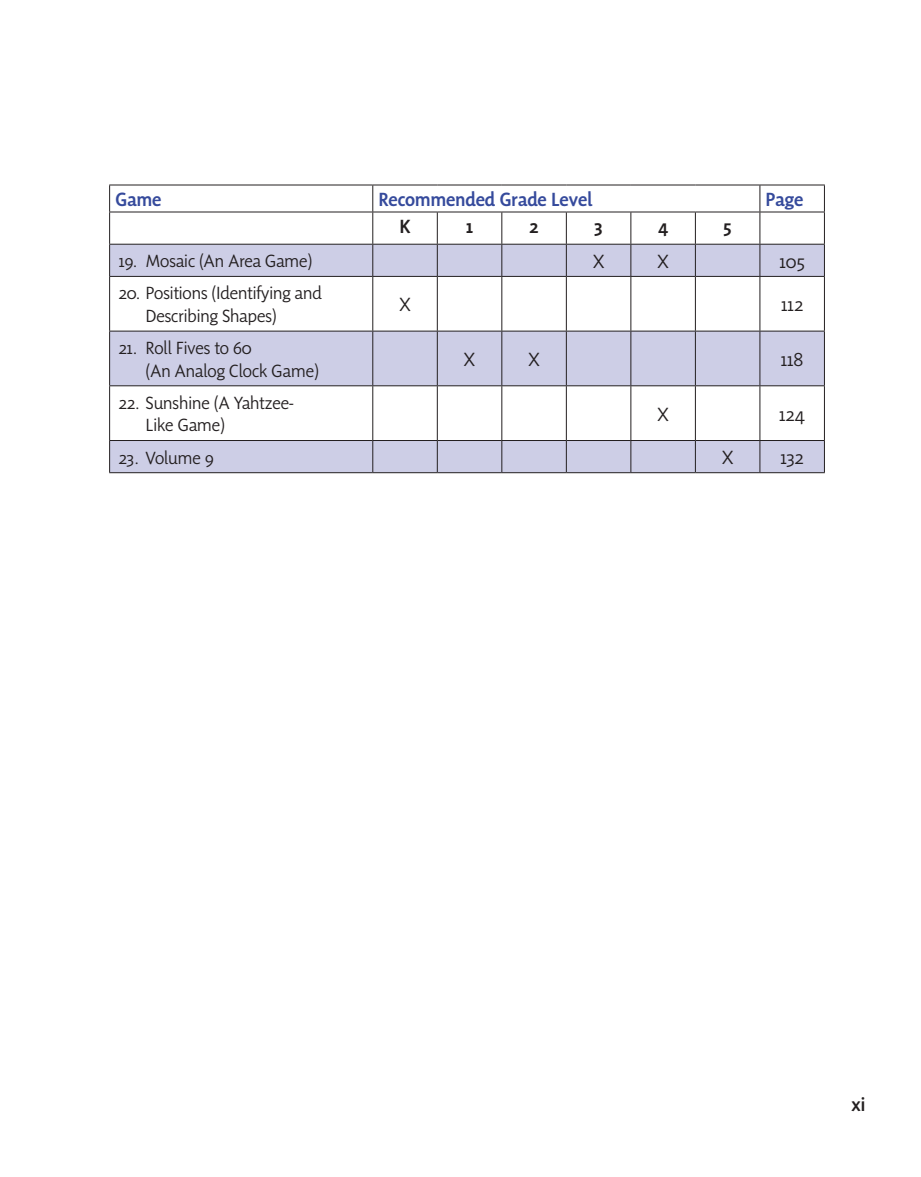
<style>
.page{position:relative;width:921px;height:1177px;background:#fff}
.page>*{position:absolute;margin:0;border:0;box-sizing:border-box;transform-origin:0 0}
.t1{font:500 19.5px "Sensibility";color:#354a9c}
.t2{font:300 19.5px "Sensibility";color:#231f20}
.t3{font:500 19.5px "Sensibility";color:#231f20}
.t4{font:300 18px/22.5px "Sensibility";color:#231f20}
</style>
<div class="page">
<svg style="left:110px;top:245px;width:714px;height:227px;fill:#cdcee6"></svg>
<hr style="left:109px;top:185px;width:264px;height:1px;background:#231f20">
<svg style="left:109px;top:185px;width:1px;height:27px"></svg>
<hr style="left:373px;top:185px;width:64px;height:1px;background:#231f20">
<svg style="left:372px;top:185px;width:1px;height:27px"></svg>
<hr style="left:437px;top:185px;width:65px;height:1px;background:#231f20">
<hr style="left:502px;top:185px;width:64px;height:1px;background:#231f20">
<hr style="left:566px;top:185px;width:65px;height:1px;background:#231f20">
<hr style="left:631px;top:185px;width:64px;height:1px;background:#231f20">
<hr style="left:695px;top:185px;width:65px;height:1px;background:#231f20">
<hr style="left:760px;top:185px;width:65px;height:1px;background:#231f20">
<svg style="left:759px;top:185px;width:1px;height:27px"></svg>
<svg style="left:824px;top:185px;width:1px;height:27px"></svg>
<hr style="left:109px;top:212px;width:264px;height:1px;background:#231f20">
<hr style="left:109px;top:212px;width:1px;height:32px;background:#231f20">
<hr style="left:373px;top:212px;width:64px;height:1px;background:#231f20">
<hr style="left:372px;top:212px;width:1px;height:32px;background:#231f20">
<hr style="left:437px;top:212px;width:65px;height:1px;background:#231f20">
<hr style="left:437px;top:212px;width:1px;height:32px;background:#231f20">
<hr style="left:502px;top:212px;width:64px;height:1px;background:#231f20">
<hr style="left:501px;top:212px;width:1px;height:32px;background:#231f20">
<hr style="left:566px;top:212px;width:65px;height:1px;background:#231f20">
<hr style="left:566px;top:212px;width:1px;height:32px;background:#231f20">
<hr style="left:631px;top:212px;width:64px;height:1px;background:#231f20">
<hr style="left:630px;top:212px;width:1px;height:32px;background:#231f20">
<hr style="left:695px;top:212px;width:65px;height:1px;background:#231f20">
<hr style="left:695px;top:212px;width:1px;height:32px;background:#231f20">
<hr style="left:760px;top:212px;width:65px;height:1px;background:#231f20">
<hr style="left:759px;top:212px;width:1px;height:32px;background:#231f20">
<hr style="left:824px;top:212px;width:1px;height:32px;background:#231f20">
<hr style="left:109px;top:244px;width:264px;height:1px;background:#231f20">
<hr style="left:373px;top:244px;width:64px;height:1px;background:#231f20">
<hr style="left:437px;top:244px;width:65px;height:1px;background:#231f20">
<hr style="left:502px;top:244px;width:64px;height:1px;background:#231f20">
<hr style="left:566px;top:244px;width:65px;height:1px;background:#231f20">
<hr style="left:631px;top:244px;width:64px;height:1px;background:#231f20">
<hr style="left:695px;top:244px;width:65px;height:1px;background:#231f20">
<hr style="left:760px;top:244px;width:65px;height:1px;background:#231f20">
<hr style="left:109px;top:245px;width:1px;height:31px;background:#231f20">
<hr style="left:372px;top:245px;width:1px;height:31px;background:#231f20">
<hr style="left:437px;top:245px;width:1px;height:31px;background:#231f20">
<hr style="left:501px;top:245px;width:1px;height:31px;background:#231f20">
<hr style="left:566px;top:245px;width:1px;height:31px;background:#231f20">
<hr style="left:630px;top:245px;width:1px;height:31px;background:#231f20">
<hr style="left:695px;top:245px;width:1px;height:31px;background:#231f20">
<hr style="left:759px;top:245px;width:1px;height:31px;background:#231f20">
<hr style="left:824px;top:245px;width:1px;height:31px;background:#231f20">
<hr style="left:109px;top:276px;width:264px;height:1px;background:#231f20">
<hr style="left:109px;top:277px;width:1px;height:54px;background:#231f20">
<hr style="left:373px;top:276px;width:64px;height:1px;background:#231f20">
<hr style="left:372px;top:277px;width:1px;height:54px;background:#231f20">
<hr style="left:437px;top:276px;width:65px;height:1px;background:#231f20">
<hr style="left:437px;top:277px;width:1px;height:54px;background:#231f20">
<hr style="left:502px;top:276px;width:64px;height:1px;background:#231f20">
<hr style="left:501px;top:277px;width:1px;height:54px;background:#231f20">
<hr style="left:566px;top:276px;width:65px;height:1px;background:#231f20">
<hr style="left:566px;top:277px;width:1px;height:54px;background:#231f20">
<hr style="left:631px;top:276px;width:64px;height:1px;background:#231f20">
<hr style="left:630px;top:277px;width:1px;height:54px;background:#231f20">
<hr style="left:695px;top:276px;width:65px;height:1px;background:#231f20">
<hr style="left:695px;top:277px;width:1px;height:54px;background:#231f20">
<hr style="left:760px;top:276px;width:65px;height:1px;background:#231f20">
<hr style="left:759px;top:277px;width:1px;height:54px;background:#231f20">
<hr style="left:824px;top:277px;width:1px;height:54px;background:#231f20">
<hr style="left:109px;top:331px;width:264px;height:1px;background:#231f20">
<hr style="left:109px;top:331px;width:1px;height:54px;background:#231f20">
<hr style="left:373px;top:331px;width:64px;height:1px;background:#231f20">
<hr style="left:372px;top:331px;width:1px;height:54px;background:#231f20">
<hr style="left:437px;top:331px;width:65px;height:1px;background:#231f20">
<hr style="left:437px;top:331px;width:1px;height:54px;background:#231f20">
<hr style="left:502px;top:331px;width:64px;height:1px;background:#231f20">
<hr style="left:501px;top:331px;width:1px;height:54px;background:#231f20">
<hr style="left:566px;top:331px;width:65px;height:1px;background:#231f20">
<hr style="left:566px;top:331px;width:1px;height:54px;background:#231f20">
<hr style="left:631px;top:331px;width:64px;height:1px;background:#231f20">
<hr style="left:630px;top:331px;width:1px;height:54px;background:#231f20">
<hr style="left:695px;top:331px;width:65px;height:1px;background:#231f20">
<hr style="left:695px;top:331px;width:1px;height:54px;background:#231f20">
<hr style="left:760px;top:331px;width:65px;height:1px;background:#231f20">
<hr style="left:759px;top:331px;width:1px;height:54px;background:#231f20">
<hr style="left:824px;top:331px;width:1px;height:54px;background:#231f20">
<hr style="left:109px;top:385px;width:264px;height:1px;background:#231f20">
<hr style="left:109px;top:386px;width:1px;height:54px;background:#231f20">
<hr style="left:373px;top:385px;width:64px;height:1px;background:#231f20">
<hr style="left:372px;top:386px;width:1px;height:54px;background:#231f20">
<hr style="left:437px;top:385px;width:65px;height:1px;background:#231f20">
<hr style="left:437px;top:386px;width:1px;height:54px;background:#231f20">
<hr style="left:502px;top:385px;width:64px;height:1px;background:#231f20">
<hr style="left:501px;top:386px;width:1px;height:54px;background:#231f20">
<hr style="left:566px;top:385px;width:65px;height:1px;background:#231f20">
<hr style="left:566px;top:386px;width:1px;height:54px;background:#231f20">
<hr style="left:631px;top:385px;width:64px;height:1px;background:#231f20">
<hr style="left:630px;top:386px;width:1px;height:54px;background:#231f20">
<hr style="left:695px;top:385px;width:65px;height:1px;background:#231f20">
<hr style="left:695px;top:386px;width:1px;height:54px;background:#231f20">
<hr style="left:760px;top:385px;width:65px;height:1px;background:#231f20">
<hr style="left:759px;top:386px;width:1px;height:54px;background:#231f20">
<hr style="left:824px;top:386px;width:1px;height:54px;background:#231f20">
<hr style="left:109px;top:440px;width:264px;height:1px;background:#231f20">
<hr style="left:109px;top:441px;width:1px;height:31px;background:#231f20">
<hr style="left:373px;top:440px;width:64px;height:1px;background:#231f20">
<hr style="left:372px;top:441px;width:1px;height:31px;background:#231f20">
<hr style="left:437px;top:440px;width:65px;height:1px;background:#231f20">
<hr style="left:437px;top:441px;width:1px;height:31px;background:#231f20">
<hr style="left:502px;top:440px;width:64px;height:1px;background:#231f20">
<hr style="left:501px;top:441px;width:1px;height:31px;background:#231f20">
<hr style="left:566px;top:440px;width:65px;height:1px;background:#231f20">
<hr style="left:566px;top:441px;width:1px;height:31px;background:#231f20">
<hr style="left:631px;top:440px;width:64px;height:1px;background:#231f20">
<hr style="left:630px;top:441px;width:1px;height:31px;background:#231f20">
<hr style="left:695px;top:440px;width:65px;height:1px;background:#231f20">
<hr style="left:695px;top:441px;width:1px;height:31px;background:#231f20">
<hr style="left:760px;top:440px;width:65px;height:1px;background:#231f20">
<hr style="left:759px;top:441px;width:1px;height:31px;background:#231f20">
<hr style="left:824px;top:441px;width:1px;height:31px;background:#231f20">
<hr style="left:109px;top:472px;width:264px;height:1px;background:#231f20">
<hr style="left:373px;top:472px;width:64px;height:1px;background:#231f20">
<hr style="left:437px;top:472px;width:65px;height:1px;background:#231f20">
<hr style="left:502px;top:472px;width:64px;height:1px;background:#231f20">
<hr style="left:566px;top:472px;width:65px;height:1px;background:#231f20">
<hr style="left:631px;top:472px;width:64px;height:1px;background:#231f20">
<hr style="left:695px;top:472px;width:65px;height:1px;background:#231f20">
<hr style="left:760px;top:472px;width:65px;height:1px;background:#231f20">
<p class="t1" style="left:116px;top:188px;width:47px">Game</p>
<p class="t1" style="left:379px;top:188px;width:215px">Recommended Grade Level</p>
<p class="t1" style="left:766px;top:188px;width:39px">Page</p>
<p class="t3" style="left:400px;top:215px;width:12px">K</p>
<p class="t3" style="left:466px;top:215px;width:9px">1</p>
<p class="t3" style="left:530px;top:215px;width:10px">2</p>
<p class="t3" style="left:595px;top:215px;width:10px">3</p>
<p class="t3" style="left:658px;top:215px;width:12px">4</p>
<p class="t3" style="left:724px;top:215px;width:10px">5</p>
<p class="t4" style="left:119px;top:249px;width:195px">19. Mosaic (An Area Game)</p>
<p class="t2" style="left:593px;top:250px;width:13px">X</p>
<p class="t2" style="left:657px;top:250px;width:13px">X</p>
<p class="t2" style="left:779px;top:250px;width:27px">105</p>
<p class="t4" style="left:146px;top:282px;width:177px;text-indent:-27px">20. Positions (Identifying and<br>Describing Shapes)</p>
<p class="t2" style="left:399px;top:293px;width:13px">X</p>
<p class="t2" style="left:781px;top:293px;width:24px">112</p>
<p class="t4" style="left:146px;top:336px;width:174px;text-indent:-27px">21. Roll Fives to 60<br>(An Analog Clock Game)</p>
<p class="t4" style="left:146px;top:391px;width:150px;text-indent:-27px">22. Sunshine (A Yahtzee-<br>Like Game)</p>
<p class="t2" style="left:464px;top:348px;width:13px">X</p>
<p class="t2" style="left:528px;top:348px;width:13px">X</p>
<p class="t2" style="left:781px;top:348px;width:24px">118</p>
<p class="t2" style="left:657px;top:403px;width:13px">X</p>
<p class="t2" style="left:779px;top:403px;width:28px">124</p>
<p class="t4" style="left:119px;top:446px;width:97px">23. Volume 9</p>
<p class="t2" style="left:722px;top:446px;width:13px">X</p>
<p class="t2" style="left:780px;top:446px;width:25px">132</p>
<p class="t3" style="left:851px;top:1094px;width:15px">xi</p>
</div>
